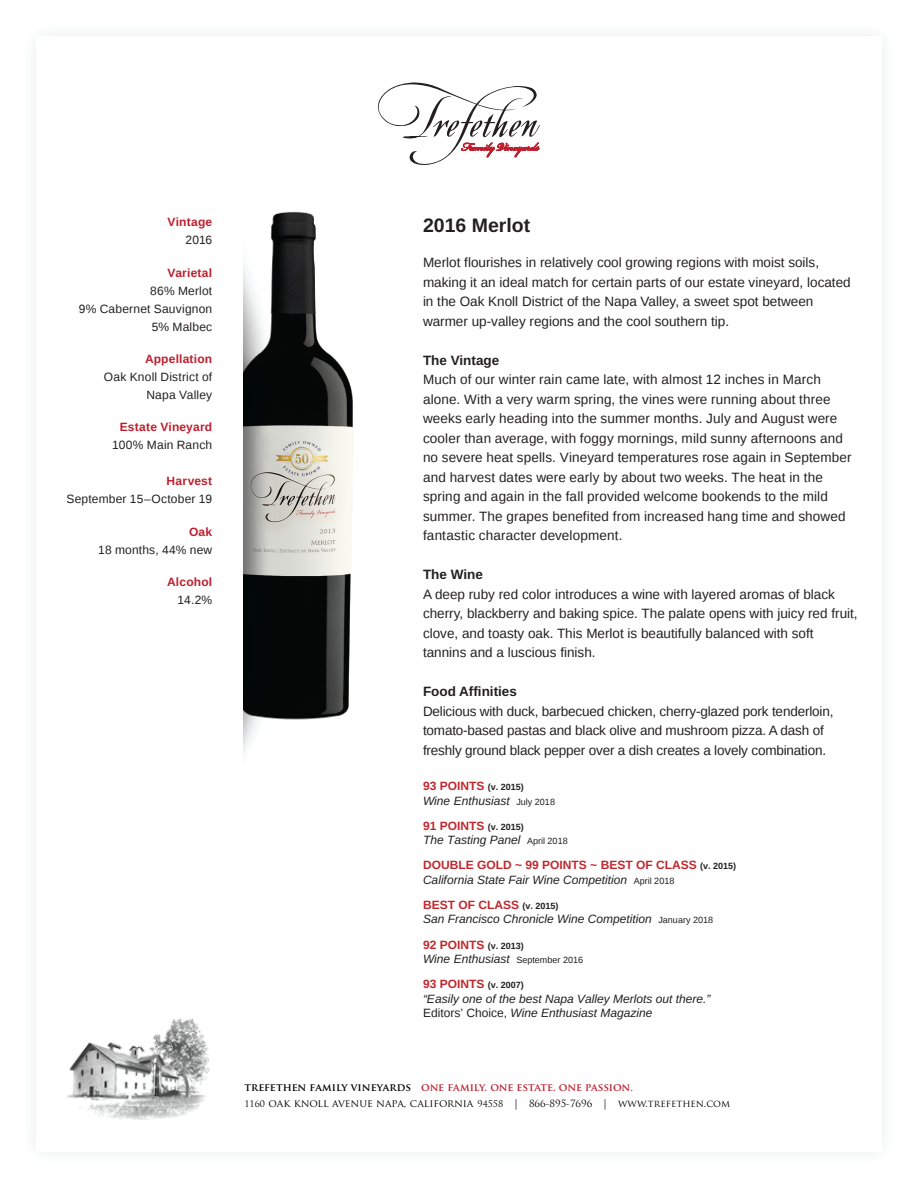
<style>
.page{position:relative;width:918px;height:1188px;background:#fff}
.page>*{position:absolute;margin:0;border:0;box-sizing:border-box;transform-origin:0 0}
.t1{font:700 19.5px "Liberation Sans";color:#231f20}
.t2{font:13.5px/19.5px "Liberation Sans";color:#231f20}
.t3{font:700 13.5px "Liberation Sans";color:#231f20}
.t4{font:italic 12px/14.4px "Liberation Sans";color:#231f20}
.t5{font:12px/18px "Liberation Sans";letter-spacing:.015em;color:#231f20;text-align:right}
.t6{font:700 12px "Liberation Sans";letter-spacing:.015em;color:#be1e2d}
.t7{font:10.5px/16.5px "Trajan Pro";color:#000}
.s1{font-weight:700;font-style:normal;color:#c1272d}
.s2{font-weight:700;font-style:normal;font-size:9px;color:#221f1f}
.s3{font-style:normal;font-size:9px}
.s4{font-style:normal}
.s5{font-weight:700}
.s6{font-weight:700;color:#be1e2d}
.s7{font-weight:700;color:#c1272d}
.s8{font-size:9px}
.s9{font-size:9.75px}
</style>
<div class="page">
<img style="left:243px;top:212px;width:110px;height:542px">
<svg style="left:378px;top:82px;width:162px;height:83px"></svg>
<img style="left:67px;top:1018px;width:143px;height:102px">
<p class="t6" style="left:168px;top:214px;width:46px">Vintage</p>
<p class="t5" style="left:186px;top:232px;width:28px">2016</p>
<p class="t6" style="left:168px;top:264px;width:46px">Varietal</p>
<p class="t5" style="left:79px;top:282px;width:135px">86% Merlot<br>9% Cabernet Sauvignon<br>5% Malbec</p>
<p class="t6" style="left:145px;top:351px;width:69px">Appellation</p>
<p class="t5" style="left:104px;top:368px;width:110px">Oak Knoll District of<br>Napa Valley</p>
<p class="t6" style="left:120px;top:419px;width:94px">Estate Vineyard</p>
<p class="t5" style="left:112px;top:437px;width:102px">100% Main Ranch</p>
<p class="t6" style="left:167px;top:473px;width:47px">Harvest</p>
<p class="t5" style="left:67px;top:491px;width:147px">September 15–October 19</p>
<p class="t6" style="left:189px;top:523px;width:25px">Oak</p>
<p class="t5" style="left:98px;top:541px;width:116px">18 months, 44% new</p>
<p class="t6" style="left:167px;top:574px;width:47px">Alcohol</p>
<p class="t5" style="left:178px;top:592px;width:36px">14.2%</p>
<h1 class="t1" style="left:423px;top:211px;width:109px">2016 Merlot</h1>
<p class="t2" style="left:423px;top:253px;width:429px">Merlot flourishes in relatively cool growing regions with moist soils, making it an ideal match for certain parts of our estate vineyard, located in the Oak Knoll District of the Napa Valley, a sweet spot between warmer up-valley regions and the cool southern tip.</p>
<p class="t3" style="left:423px;top:351px;width:78px">The Vintage</p>
<p class="t2" style="left:423px;top:370px;width:430px">Much of our winter rain came late, with almost 12 inches in March alone. With a very warm spring, the vines were running about three weeks early heading into the summer months. July and August were cooler than average, with foggy mornings, mild sunny afternoons and no severe heat spells. Vineyard temperatures rose again in September and harvest dates were early by about two weeks. The heat in the spring and again in the fall provided welcome bookends to the mild summer. The grapes benefited from increased hang time and showed fantastic character development.</p>
<p class="t3" style="left:423px;top:565px;width:61px">The Wine</p>
<p class="t2" style="left:423px;top:585px;width:436px">A deep ruby red color introduces a wine with layered aromas of black cherry, blackberry and baking spice. The palate opens with juicy red fruit, clove, and toasty oak. This Merlot is beautifully balanced with soft tannins and a luscious finish.</p>
<p class="t3" style="left:423px;top:682px;width:95px">Food Affinities</p>
<p class="t2" style="left:423px;top:702px;width:412px">Delicious with duck, barbecued chicken, cherry-glazed pork tenderloin, tomato-based pastas and black olive and mushroom pizza. A dash of freshly ground black pepper over a dish creates a lovely combination.</p>
<p class="t4" style="left:423px;top:779px;width:134px"><span class="s1">93 POINTS</span> <span class="s2">(v. 2015)<br></span>Wine Enthusiast <span class="s3">July 2018</span></p>
<p class="t4" style="left:423px;top:818px;width:146px"><span class="s1">91 POINTS</span> <span class="s2">(v. 2015)<br></span>The Tasting Panel <span class="s3">April 2018</span></p>
<p class="t4" style="left:423px;top:858px;width:315px"><span class="s1">DOUBLE GOLD ~ 99 POINTS ~ BEST OF CLASS</span> <span class="s2">(v. 2015)<br></span>California State Fair Wine Competition <span class="s3">April 2018</span></p>
<p class="t4" style="left:423px;top:898px;width:292px"><span class="s1">BEST OF CLASS</span> <span class="s2">(v. 2015)<br></span>San Francisco Chronicle Wine Competition <span class="s3">January 2018</span></p>
<p class="t4" style="left:423px;top:937px;width:162px"><span class="s1">92 POINTS</span> <span class="s2">(v. 2013)<br></span>Wine Enthusiast <span class="s3">September 2016</span></p>
<p class="t4" style="left:423px;top:977px;width:289px"><span class="s1">93 POINTS</span> <span class="s2">(v. 2007)<br></span>“Easily one of the best Napa Valley Merlots out there.”<br><span class="s4">Editors’ Choice,</span> Wine Enthusiast Magazine</p>
<p class="t7" style="left:244px;top:1078px;width:487px"><span class="s5">TREFETHEN FAMILY VINEYARDS</span> <span class="s6">ONE FAMILY. ONE ESTATE. ONE PASSION</span><span class="s7">.<br></span><span class="s8">1160</span> OAK KNOLL AVENUE NAPA, CALIFORNIA <span class="s8">94558</span> | <span class="s9">866-895-7696</span> | <span class="s9">WWW.TREFETHEN.COM</span></p>
</div>
